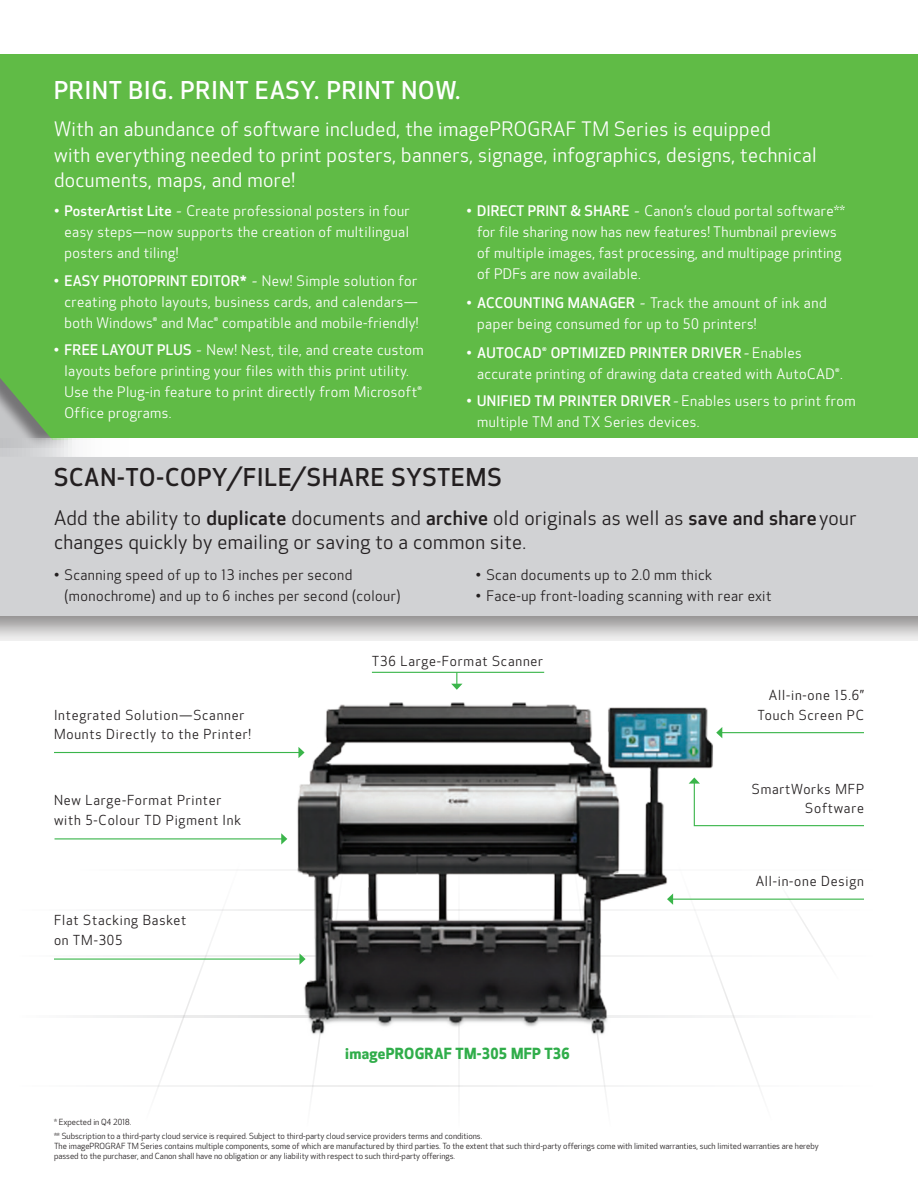
<style>
.page{position:relative;width:918px;height:1188px;background:#fff}
.page>*{position:absolute;margin:0;border:0;box-sizing:border-box;transform-origin:0 0}
.t1{font:500 24px "Optic Sans 301";letter-spacing:.04em;color:#231f20}
.t2{font:500 24px "Optic Sans 301";letter-spacing:.04em;color:#fff}
.t3{font:19.5px/25.5px "Optic Sans 201";letter-spacing:.02em;color:#fff}
.t4{font:19.5px/24px "Optic Sans 201";letter-spacing:.02em;color:#231f20}
.t5{font:700 15px "Optic Sans 401";letter-spacing:.02em;color:#30ad4a}
.t6{font:14.25px/21px "Optic Sans 201";letter-spacing:.03em;color:#fff}
.t7{font:14.25px/21px "Optic Sans 201";letter-spacing:.03em;color:#231f20}
.t8{font:500 14.25px "Optic Sans 301";letter-spacing:.03em;color:#fff}
.t9{font:13.5px/19.5px "Optic Sans 201";letter-spacing:.06em;color:#231f20}
.t10{font:8.25px/13.5px "Optic Sans 201";color:#231f20}
.s1{font-family:"Optic Sans 301";font-weight:500}
.s2{font-family:"Minion Pro";font-size:18px}
.s3{font-family:"Minion Pro";font-weight:400;font-size:18px}
.s4{font-family:"Optic Sans 201";font-weight:400}
</style>
<div class="page">
<svg style="left:0;top:616px;width:918px;height:25px;background:#c7c5c5"></svg>
<div style="left:0;top:121px;width:918px;height:495px;background:#d1d2d4"></div>
<hr style="left:0;top:139px;width:1px;height:459px;background:#fff">
<div style="left:0;top:54px;width:918px;height:385px;background:#60bb46"></div>
<svg style="left:0;top:439px;width:918px;height:18px;background:#fbfbfb"></svg>
<svg style="left:0;top:440px;width:918px;height:15px;background:#fbfbfb"></svg>
<hr style="left:15px;top:1085px;width:858px;height:2px;background:#f3f3f3">
<svg style="left:93px;top:1016px;width:190px;height:1px"></svg>
<hr style="left:15px;top:955px;width:858px;height:1px;background:#f6f6f6">
<hr style="left:15px;top:910px;width:858px;height:1px;background:#f8f8f8">
<hr style="left:76px;top:869px;width:797px;height:1px;background:#fbfbfb">
<hr style="left:458px;top:856px;width:2px;height:273px;background:#f6f6f6">
<svg style="left:145px;top:909px;width:95px;height:180px"></svg>
<svg style="left:598px;top:1042px;width:8px;height:52px"></svg>
<hr style="left:722px;top:732px;width:142px;height:1px;background:#3ab54a">
<svg style="left:720px;top:727px;width:2px;height:11px"></svg>
<hr style="left:54px;top:752px;width:245px;height:1px;background:#3ab54a">
<hr style="left:55px;top:838px;width:227px;height:1px;background:#3ab54a">
<svg style="left:281px;top:833px;width:2px;height:12px"></svg>
<hr style="left:54px;top:959px;width:246px;height:1px;background:#3ab54a">
<svg style="left:311px;top:1042px;width:9px;height:53px"></svg>
<svg style="left:720px;top:898px;width:150px;height:192px"></svg>
<svg style="left:720px;top:825px;width:144px;height:2px"></svg>
<hr style="left:372px;top:672px;width:172px;height:1px;background:#3ab54a">
<svg style="left:451px;top:672px;width:12px;height:18px"></svg>
<img style="left:283px;top:702px;width:437px;height:340px">
<h1 class="t2" style="left:54px;top:76px;width:408px">PRINT BIG. PRINT EASY. PRINT NOW.</h1>
<h2 class="t3" style="left:54px;top:117px;width:764px">With an abundance of software included, the imagePROGRAF TM Series is equipped<br>with everything needed to print posters, banners, signage, infographics, designs, technical documents, maps, and more!</h2>
<p class="t6" style="left:65px;top:201px;width:347px;text-align:justify;text-indent:-11px"><span class="s1">• PosterArtist Lite</span> <span class="s2">-</span> Create professional posters in four easy steps—now supports the creation of multilingual posters and tiling!</p>
<p class="t8" style="left:54px;top:272px;width:365px">• EASY PHOTOPRINT EDITOR* <span class="s3">-</span> <span class="s4">New! Simple solution for</span></p>
<p class="t6" style="left:64px;top:292px;width:356px">creating photo layouts, business cards, and calendars— both Windows® and Mac® compatible and mobile-friendly!</p>
<p class="t6" style="left:64px;top:340px;width:361px;text-indent:-11px"><span class="s1">• FREE LAYOUT PLUS</span> <span class="s2">-</span> New! Nest, tile, and create custom layouts before printing your files with this print utility.<br>Use the Plug-in feature to print directly from Microsoft® Office programs.</p>
<p class="t6" style="left:477px;top:201px;width:369px;text-indent:-11px"><span class="s1">• DIRECT PRINT &amp; SHARE</span> <span class="s2">-</span> Canon’s cloud portal software** for file sharing now has new features! Thumbnail previews of multiple images, fast processing, and multipage printing of PDFs are now available.</p>
<p class="t6" style="left:477px;top:292px;width:351px;text-indent:-11px"><span class="s1">• ACCOUNTING MANAGER</span> <span class="s2">-</span> Track the amount of ink and paper being consumed for up to 50 printers!</p>
<p class="t8" style="left:467px;top:344px;width:337px">• AUTOCAD® OPTIMIZED PRINTER DRIVER <span class="s3">-</span> <span class="s4">Enables</span></p>
<p class="t6" style="left:477px;top:364px;width:367px">accurate printing of drawing data created with AutoCAD®.</p>
<p class="t8" style="left:467px;top:392px;width:390px">• UNIFIED TM PRINTER DRIVER <span class="s3">-</span> <span class="s4">Enables users to print from</span></p>
<p class="t6" style="left:477px;top:412px;width:224px">multiple TM and TX Series devices.</p>
<h1 class="t1" style="left:54px;top:463px;width:449px">SCAN-TO-COPY/FILE/SHARE SYSTEMS</h1>
<h2 class="t4" style="left:54px;top:506px;width:804px">Add the ability to <span class="s1">duplicate</span> documents and <span class="s1">archive</span> old originals as well as <span class="s1">save and share</span>your changes quickly by emailing or saving to a common site.</h2>
<p class="t7" style="left:65px;top:565px;width:337px;text-indent:-11px">• Scanning speed of up to 13 inches per second (monochrome) and up to 6 inches per second (colour)</p>
<p class="t7" style="left:476px;top:565px;width:238px">• Scan documents up to 2.0 mm thick</p>
<p class="t7" style="left:476px;top:586px;width:297px">• Face-up front-loading scanning with rear exit</p>
<p class="t9" style="left:54px;top:706px;width:199px">Integrated Solution—Scanner<br>Mounts Directly to the Printer!</p>
<p class="t9" style="left:372px;top:652px;width:173px">T36 Large-Format Scanner</p>
<p class="t9" style="left:758px;top:686px;width:108px;text-align:right">All-in-one 15.6”<br>Touch Screen PC</p>
<p class="t9" style="left:54px;top:791px;width:189px">New Large-Format Printer with 5-Colour TD Pigment Ink</p>
<p class="t9" style="left:752px;top:779px;width:114px;text-align:right">SmartWorks MFP<br>Software</p>
<p class="t9" style="left:54px;top:911px;width:134px">Flat Stacking Basket on TM-305</p>
<p class="t5" style="left:345px;top:1045px;width:226px">imagePROGRAF TM-305 MFP T36</p>
<p class="t9" style="left:756px;top:872px;width:110px">All-in-one Design</p>
<p class="t10" style="left:54px;top:1116px;width:430px">* Expected in Q4 2018.<br>** Subscription to a third-party cloud service is required. Subject to third-party cloud service providers terms and conditions.</p>
<p class="t10" style="left:54px;top:1141px;width:766px;line-height:9.9px">The imagePROGRAF TM Series contains multiple components, some of which are manufactured by third parties. To the extent that such third-party offerings come with limited warranties, such limited warranties are hereby passed to the purchaser, and Canon shall have no obligation or any liability with respect to such third-party offerings.</p>
</div>
